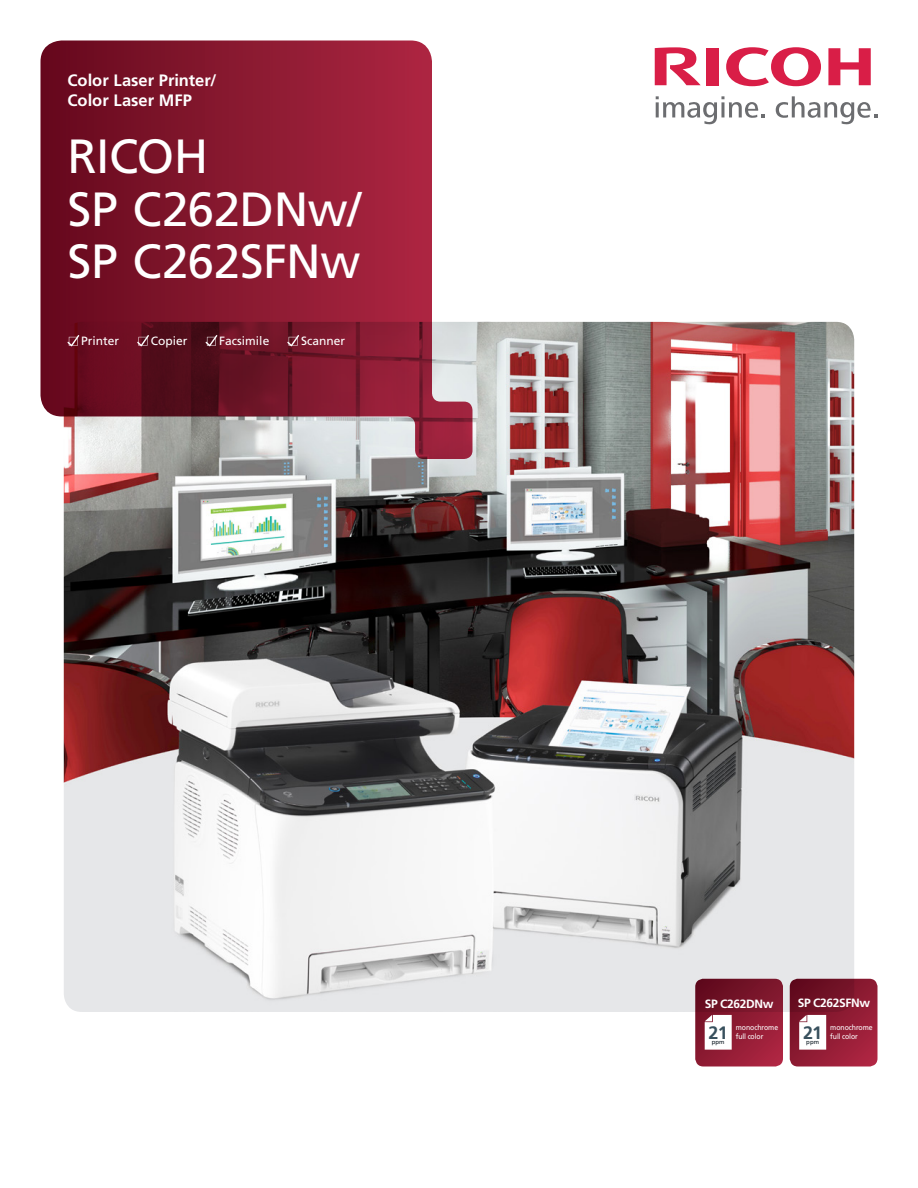
<style>
.page{position:relative;width:918px;height:1188px;background:#fff}
.page>*{position:absolute;margin:0;border:0;box-sizing:border-box;transform-origin:0 0}
.t1{font:48px "Frutiger LT Std";letter-spacing:-.01em;color:#fff}
.t2{font:700 18px "Frutiger LT Std";color:#38505d}
.t3{font:700 16.5px/19.5px "Frutiger LT Std";color:#fff}
.t4{font:12px "Frutiger LT Std";color:#fff}
.t5{font:700 12px "Frutiger LT Std";letter-spacing:-.03em;color:#fff}
.t6{font:7.5px "Frutiger LT Std";letter-spacing:-.01em;color:#fff;scale:.92 1}
.t7{font:6px "Frutiger LT Std";letter-spacing:.01em;color:#08151e}
</style>
<div class="page">
<svg style="left:726px;top:47px;width:95px;height:39px"></svg>
<svg style="left:828px;top:48px;width:43px;height:37px"></svg>
<div style="left:706px;top:48px;width:13px;height:37px;background:#d91e47"></div>
<svg style="left:655px;top:47px;width:46px;height:38px"></svg>
<svg style="left:656px;top:96px;width:109px;height:28px"></svg>
<svg style="left:776px;top:96px;width:102px;height:28px"></svg>
<img style="left:64px;top:322px;width:790px;height:690px">
<svg style="left:40px;top:40px;width:432px;height:419px;background:#933a4c"></svg>
<svg style="left:68px;top:335px;width:11px;height:11px"></svg>
<svg style="left:137px;top:335px;width:12px;height:11px"></svg>
<svg style="left:206px;top:335px;width:11px;height:11px"></svg>
<svg style="left:287px;top:335px;width:12px;height:11px"></svg>
<svg style="left:790px;top:979px;width:88px;height:87px;background:#891a32"></svg>
<svg style="left:799px;top:1015px;width:27px;height:35px"></svg>
<svg style="left:695px;top:979px;width:88px;height:87px;background:#871930"></svg>
<svg style="left:705px;top:1015px;width:27px;height:35px"></svg>
<p class="t3" style="left:68px;top:71px;width:151px">Color Laser Printer/<br>Color Laser MFP</p>
<p class="t1" style="left:68px;top:128px;width:143px">RICOH</p>
<p class="t1" style="left:68px;top:181px;width:295px">SP C262DNw/</p>
<p class="t1" style="left:68px;top:233px;width:295px">SP C262SFNw</p>
<p class="t4" style="left:81px;top:334px;width:40px">Printer</p>
<p class="t4" style="left:151px;top:334px;width:38px">Copier</p>
<p class="t4" style="left:219px;top:334px;width:52px">Facsimile</p>
<p class="t4" style="left:301px;top:334px;width:46px">Scanner</p>
<p class="t5" style="left:705px;top:997px;width:70px">SP C262DNw</p>
<p class="t6" style="left:736px;top:1023px;width:48px">monochrome</p>
<p class="t2" style="left:709px;top:1022px;width:21px">21</p>
<p class="t6" style="left:736px;top:1032px;width:32px">full color</p>
<p class="t7" style="left:712px;top:1039px;width:14px">ppm</p>
<p class="t5" style="left:798px;top:996px;width:74px">SP C262SFNw</p>
<p class="t6" style="left:830px;top:1023px;width:48px">monochrome</p>
<p class="t2" style="left:803px;top:1022px;width:21px">21</p>
<p class="t6" style="left:830px;top:1032px;width:32px">full color</p>
<p class="t7" style="left:806px;top:1039px;width:14px">ppm</p>
</div>
